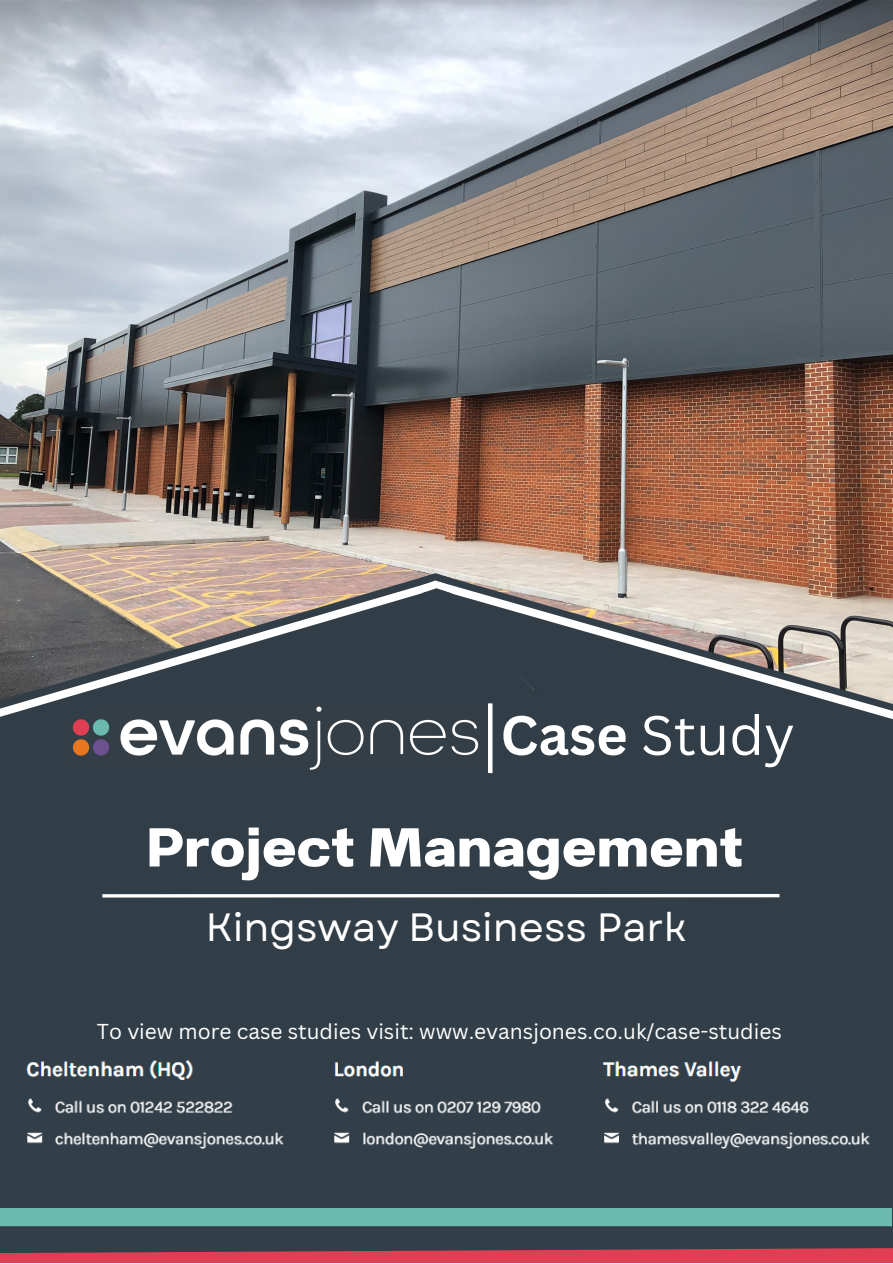
<style>
.page{position:relative;width:893px;height:1264px;background:#fff}
.page>*{position:absolute;margin:0;border:0;box-sizing:border-box;transform-origin:0 0}
.t1{font:700 65.25px "Breul Grotesk A";color:#fff}
.t2{font:54.15px "Canva Sans";color:#fff}
.t3{font:39.45px "Garet";color:#fff}
.t4{font:21px "Canva Sans";color:#fff}
.s1{font-weight:700}
</style>
<div class="page">
<img style="left:0;top:152px;width:892px;height:416px">
<div style="left:786px;top:726px;width:106px;height:131px;background:#323e47"></div>
<svg style="left:445px;top:568px;width:447px;height:7px;background:#c4a18d"></svg>
<div style="left:617px;top:726px;width:169px;height:131px;background:#323e47"></div>
<div style="left:0;top:857px;width:892px;height:379px;background:#323e47"></div>
<svg style="left:452px;top:575px;width:440px;height:151px;background:#98948f"></svg>
<svg style="left:0;top:568px;width:445px;height:9px;background:#c2a99a"></svg>
<div style="left:0;top:735px;width:438px;height:289px;background:#323e47"></div>
<img style="left:188px;top:0;width:704px;height:152px">
<div style="left:251px;top:590px;width:366px;height:366px;background:#323e47"></div>
<img style="left:67px;top:701px;width:421px;height:69px">
<hr style="left:488px;top:703px;width:4px;height:70px;background:#fff">
<div style="left:119px;top:883px;width:84px;height:68px;background:#323e47;border-radius:34px"></div>
<div style="left:44px;top:871px;width:117px;height:80px;background:#323e47"></div>
<hr style="left:102px;top:894px;width:677px;height:3px;background:#fff">
<svg style="left:0;top:577px;width:437px;height:149px;background:#9a8c84"></svg>
<svg style="left:0;top:610px;width:413px;height:125px;background:#595e63"></svg>
<img style="left:6px;top:982px;width:886px;height:190px">
<img style="left:0;top:1207px;width:891px;height:29px">
<svg style="left:420px;top:573px;width:32px;height:25px"></svg>
<div style="left:9px;top:991px;width:457px;height:53px;background:#323e47;border-radius:26px"></div>
<svg style="left:0;top:1236px;width:892px;height:26px;background:#7e3e4c"></svg>
<p class="t2" style="left:500px;top:697px;width:296px"><span class="s1">Case</span> Study</p>
<p class="t1" style="left:146px;top:793px;width:598px">Project Management</p>
<p class="t3" style="left:206px;top:899px;width:482px">Kingsway Business Park</p>
<p class="t4" style="left:97px;top:1016px;width:686px">To view more case studies visit: www.evansjones.co.uk/case-studies</p>
</div>
